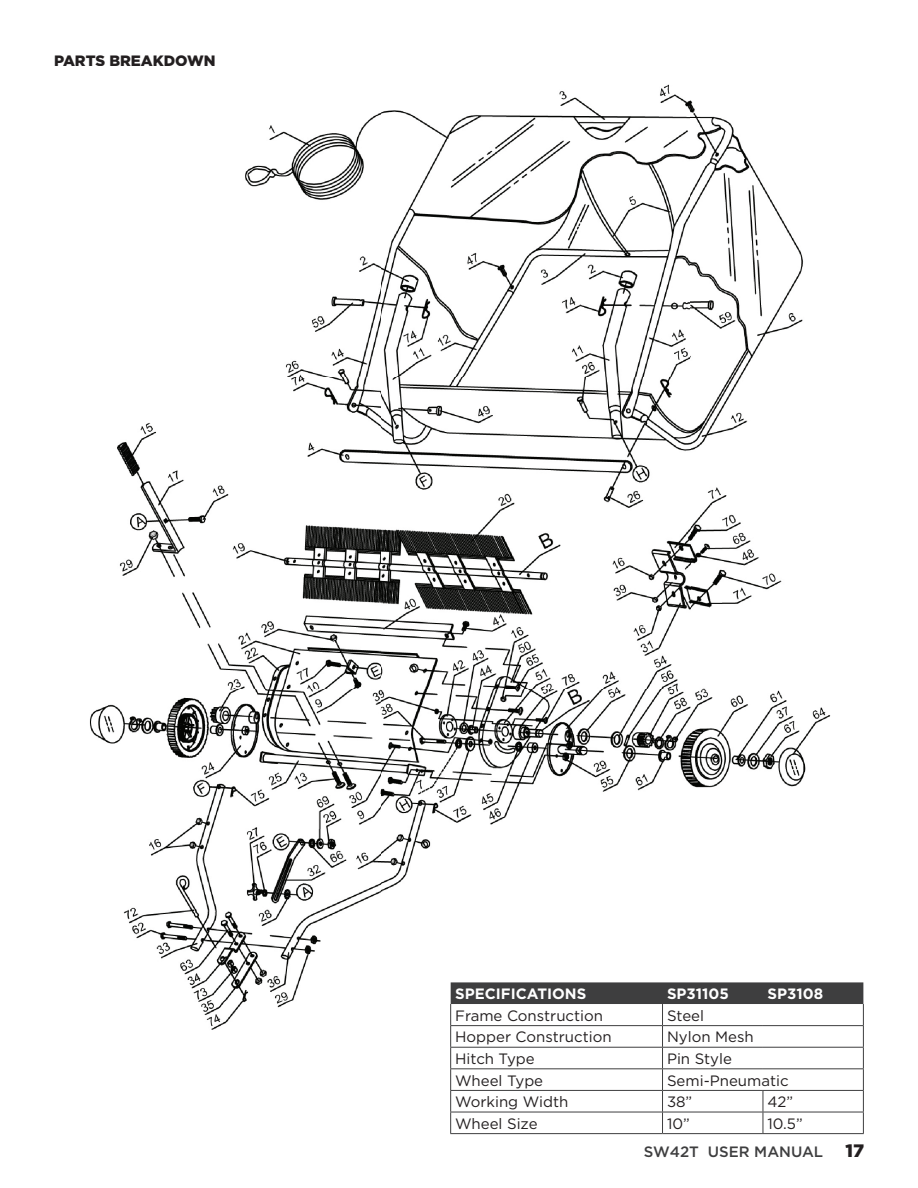
<style>
.page{position:relative;width:918px;height:1188px;background:#fff}
.page>*{position:absolute;margin:0;border:0;box-sizing:border-box;transform-origin:0 0}
.TABLE_BODY_2021{font:15px "Gotham";color:#231f20}
.TABLE_HEADER_2021{font:700 15px "Gotham";color:#fff}
.t1{font:500 15px "Gotham";color:#3e3e3f}
.HEADER_2021{font:900 15px "Gotham";color:#231f20}
.s1{font-weight:900;font-size:18px;color:#231f20}
</style>
<div class="page">
<img style="left:90px;top:84px;width:741px;height:946px">
<hr style="left:663px;top:1133px;width:100px;height:1px;background:#3e3e3f">
<hr style="left:763px;top:1133px;width:101px;height:1px;background:#3e3e3f">
<hr style="left:450px;top:1133px;width:213px;height:1px;background:#3e3e3f">
<svg style="left:450px;top:982px;width:414px;height:151px"></svg>
<hr style="left:663px;top:1090px;width:100px;height:1px;background:#3e3e3f">
<hr style="left:763px;top:1090px;width:101px;height:1px;background:#3e3e3f">
<p class="HEADER_2021" style="left:54px;top:50px;width:163px">PARTS BREAKDOWN</p>
<p class="TABLE_HEADER_2021" style="left:455px;top:984px;width:133px">SPECIFICATIONS</p>
<p class="TABLE_HEADER_2021" style="left:667px;top:984px;width:63px">SP31105</p>
<p class="TABLE_HEADER_2021" style="left:767px;top:984px;width:57px">SP3108</p>
<p class="TABLE_BODY_2021" style="left:455px;top:1006px;width:149px">Frame Construction</p>
<p class="TABLE_BODY_2021" style="left:667px;top:1006px;width:39px">Steel</p>
<p class="TABLE_BODY_2021" style="left:455px;top:1028px;width:158px">Hopper Construction</p>
<p class="TABLE_BODY_2021" style="left:667px;top:1028px;width:88px">Nylon Mesh</p>
<p class="TABLE_BODY_2021" style="left:455px;top:1049px;width:81px">Hitch Type</p>
<p class="TABLE_BODY_2021" style="left:667px;top:1049px;width:66px">Pin Style</p>
<p class="TABLE_BODY_2021" style="left:455px;top:1071px;width:90px">Wheel Type</p>
<p class="TABLE_BODY_2021" style="left:667px;top:1071px;width:123px">Semi-Pneumatic</p>
<p class="TABLE_BODY_2021" style="left:455px;top:1092px;width:115px">Working Width</p>
<p class="TABLE_BODY_2021" style="left:667px;top:1092px;width:27px">38”</p>
<p class="TABLE_BODY_2021" style="left:767px;top:1092px;width:27px">42”</p>
<p class="TABLE_BODY_2021" style="left:455px;top:1114px;width:84px">Wheel Size</p>
<p class="TABLE_BODY_2021" style="left:667px;top:1114px;width:24px">10”</p>
<p class="TABLE_BODY_2021" style="left:767px;top:1114px;width:37px">10.5”</p>
<p class="t1" style="left:644px;top:1142px;width:222px">SW42T USER MANUAL <span class="s1">17</span></p>
</div>
